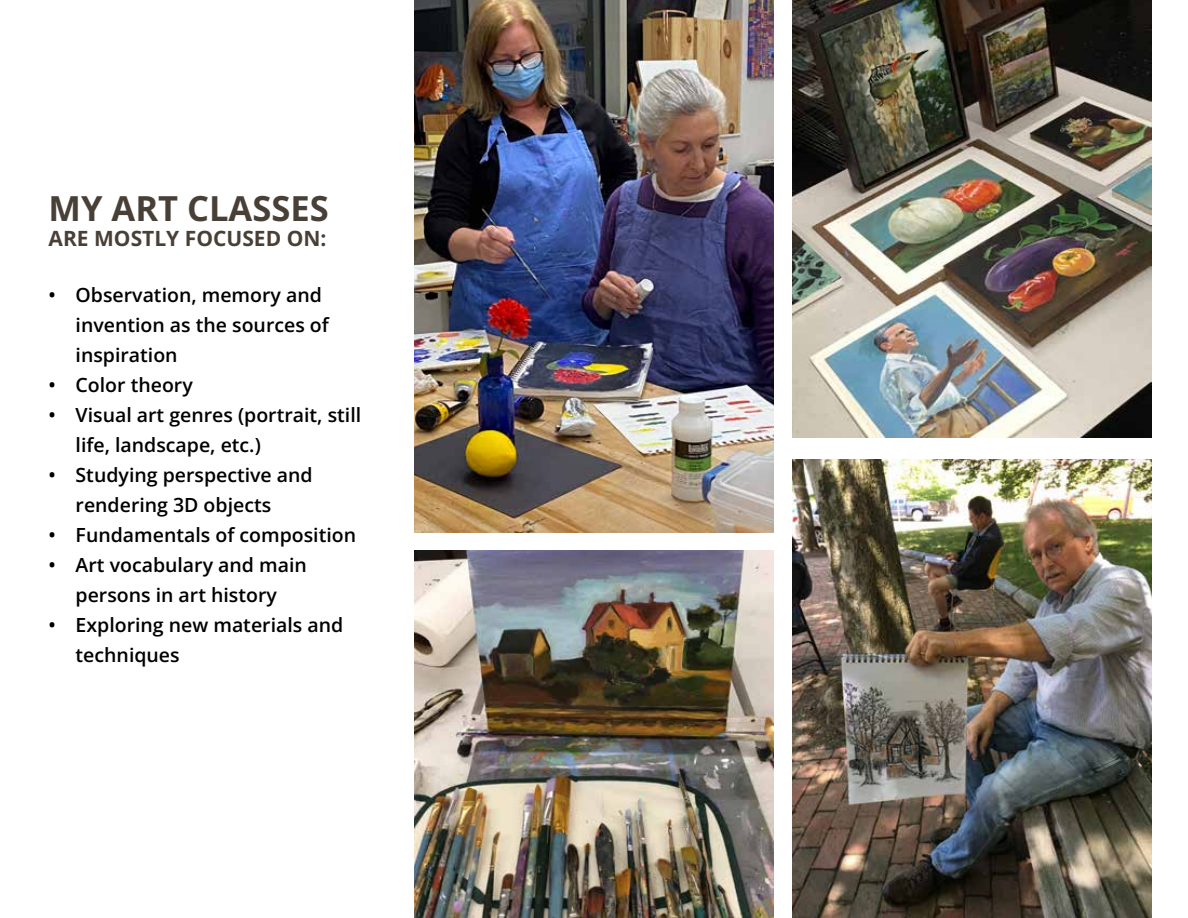
<style>
.page{position:relative;width:1188px;height:918px;background:#fff}
.page>*{position:absolute;margin:0;border:0;box-sizing:border-box;transform-origin:0 0}
.t1{font:700 34.5px "Open Sans";color:#483f37}
.t2{font:700 21px "Open Sans";color:#483f37}
.t3{font:600 19.5px/30px "Open Sans";color:#000}
</style>
<div class="page">
<img style="left:414px;top:551px;width:360px;height:367px">
<img style="left:414px;top:0;width:360px;height:533px">
<img style="left:792px;top:0;width:360px;height:437px">
<img style="left:792px;top:459px;width:360px;height:459px">
<h1 class="t1" style="left:49px;top:185px;width:282px">MY ART CLASSES</h1>
<p class="t2" style="left:49px;top:224px;width:279px">ARE MOSTLY FOCUSED ON:</p>
<p class="t3" style="left:76px;top:279px;width:255px;text-indent:-27px">• Observation, memory and invention as the sources of inspiration</p>
<p class="t3" style="left:49px;top:369px;width:146px">• Color theory</p>
<p class="t3" style="left:76px;top:399px;width:287px;text-indent:-27px">• Visual art genres (portrait, still life, landscape, etc.)</p>
<p class="t3" style="left:76px;top:459px;width:239px;text-indent:-27px">• Studying perspective and rendering 3D objects</p>
<p class="t3" style="left:49px;top:519px;width:309px">• Fundamentals of composition</p>
<p class="t3" style="left:49px;top:549px;width:260px;text-align:center">• Art vocabulary and main persons in art history</p>
<p class="t3" style="left:76px;top:609px;width:269px;text-indent:-27px">• Exploring new materials and techniques</p>
</div>
